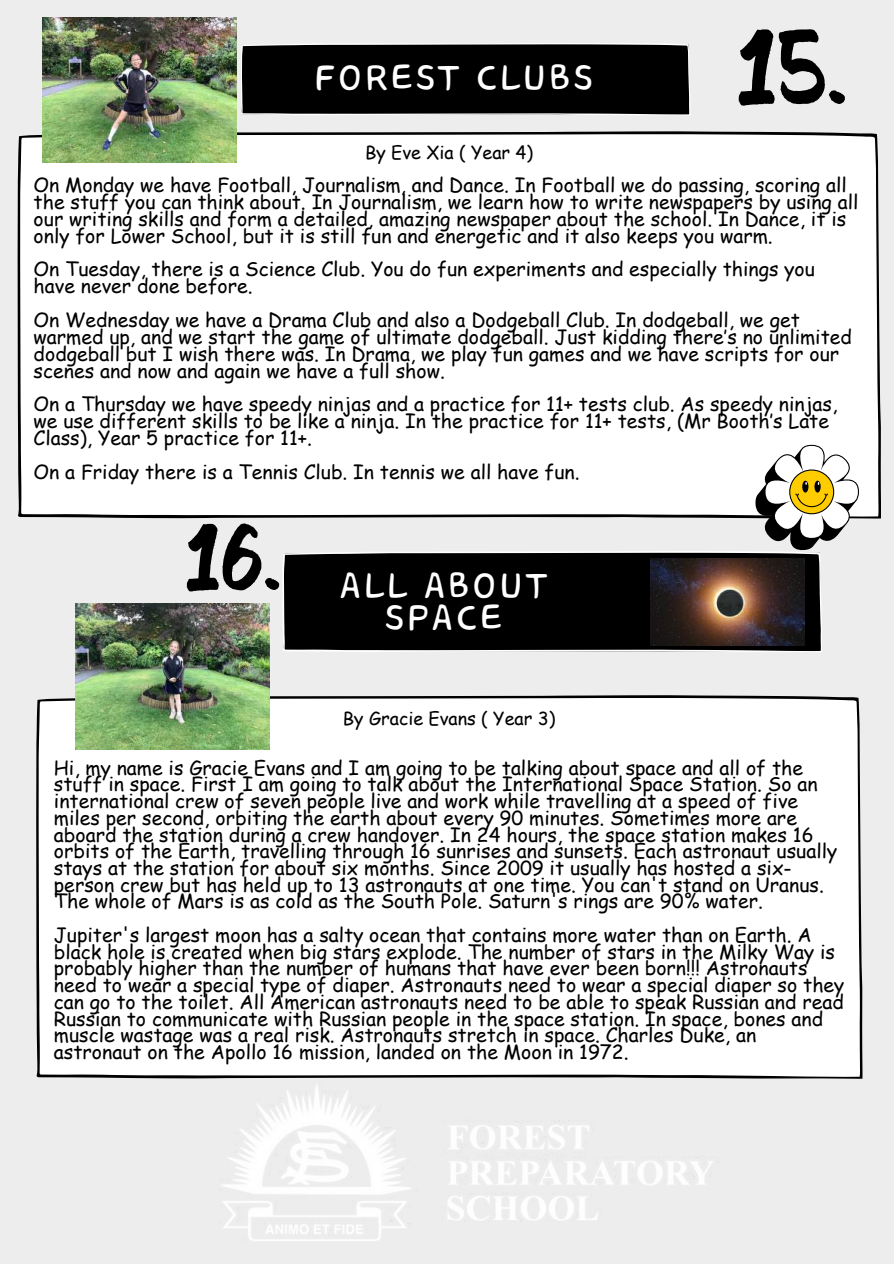
<style>
.page{position:relative;width:894px;height:1264px;background:#fff}
.page>*{position:absolute;margin:0;border:0;box-sizing:border-box;transform-origin:0 0}
.t1{font:102.15px "Bosk";color:#000}
.t2{font:90.6px "Bosk";color:#000}
.t3{font:45.75px "Core Bandi Face";color:#fff}
.t4{font:19.5px/16.8px "Comic Sans MS";color:#000}
.t5{font:18px "Comic Sans MS";color:#000}
</style>
<div class="page">
<div style="left:0;top:0;width:893px;height:1263px;background:#ededed"></div>
<div style="left:18px;top:131px;width:862px;height:387px;background:#fff"></div>
<div style="left:241px;top:43px;width:449px;height:72px;background:#000"></div>
<div style="left:36px;top:695px;width:826px;height:383px;background:#fff"></div>
<svg style="left:283px;top:551px;width:539px;height:101px;fill:#000"></svg>
<img style="left:650px;top:558px;width:154px;height:87px">
<img style="left:43px;top:17px;width:193px;height:146px">
<svg style="left:755px;top:444px;width:104px;height:106px"></svg>
<img style="left:76px;top:604px;width:193px;height:145px">
<img style="left:190px;top:1068px;width:550px;height:173px">
<h3 class="t3" style="left:313px;top:54px;width:283px">FOREST CLUBS</h3>
<p class="t5" style="left:365px;top:139px;width:169px">By Eve Xia ( Year 4)</p>
<h1 class="t1" style="left:736px;top:27px;width:112px">15.</h1>
<p class="t4" style="left:34px;top:176px;width:826px">On Monday we have Football, Journalism, and Dance. In Football we do passing, scoring all the stuff you can think about. In Journalism, we learn how to write newspapers by using all our writing skills and form a detailed, amazing newspaper about the school. In Dance, it is only for Lower School, but it is still fun and energetic and it also keeps you warm.</p>
<p class="t4" style="left:34px;top:260px;width:782px">On Tuesday, there is a Science Club. You do fun experiments and especially things you have never done before.</p>
<p class="t4" style="left:34px;top:311px;width:819px">On Wednesday we have a Drama Club and also a Dodgeball Club. In dodgeball, we get warmed up, and we start the game of ultimate dodgeball. Just kidding there’s no unlimited dodgeball but I wish there was. In Drama, we play fun games and we have scripts for our scenes and now and again we have a full show.</p>
<p class="t4" style="left:34px;top:395px;width:805px">On a Thursday we have speedy ninjas and a practice for 11+ tests club. As speedy ninjas, we use different skills to be like a ninja. In the practice for 11+ tests, (Mr Booth’s Late<br>Class), Year 5 practice for 11+.</p>
<p class="t4" style="left:34px;top:462px;width:547px">On a Friday there is a Tennis Club. In tennis we all have fun.</p>
<h2 class="t2" style="left:185px;top:522px;width:97px">16.</h2>
<h3 class="t3" style="left:339px;top:562px;width:211px">ALL ABOUT</h3>
<h3 class="t3" style="left:384px;top:593px;width:121px">SPACE</h3>
<p class="t5" style="left:343px;top:705px;width:214px">By Gracie Evans ( Year 3)</p>
<p class="t4" style="left:54px;top:758px;width:784px">Hi, my name is Gracie Evans and I am going to be talking about space and all of the stuff in space. First I am going to talk about the International Space Station. So an international crew of seven people live and work while travelling at a speed of five miles per second, orbiting the earth about every 90 minutes. Sometimes more are aboard the station during a crew handover. In 24 hours, the space station makes 16 orbits of the Earth, travelling through 16 sunrises and sunsets. Each astronaut usually stays at the station for about six months. Since 2009 it usually has hosted a six&shy;person crew but has held up to 13 astronauts at one time. You can't stand on Uranus.<br>The whole of Mars is as cold as the South Pole. Saturn's rings are 90% water.</p>
<p class="t4" style="left:54px;top:925px;width:791px">Jupiter's largest moon has a salty ocean that contains more water than on Earth. A black hole is created when big stars explode. The number of stars in the Milky Way is probably higher than the number of humans that have ever been born!!! Astronauts need to wear a special type of diaper. Astronauts need to wear a special diaper so they can go to the toilet. All American astronauts need to be able to speak Russian and read Russian to communicate with Russian people in the space station. In space, bones and muscle wastage was a real risk. Astronauts stretch in space. Charles Duke, an astronaut on the Apollo 16 mission, landed on the Moon in 1972.</p>
</div>
